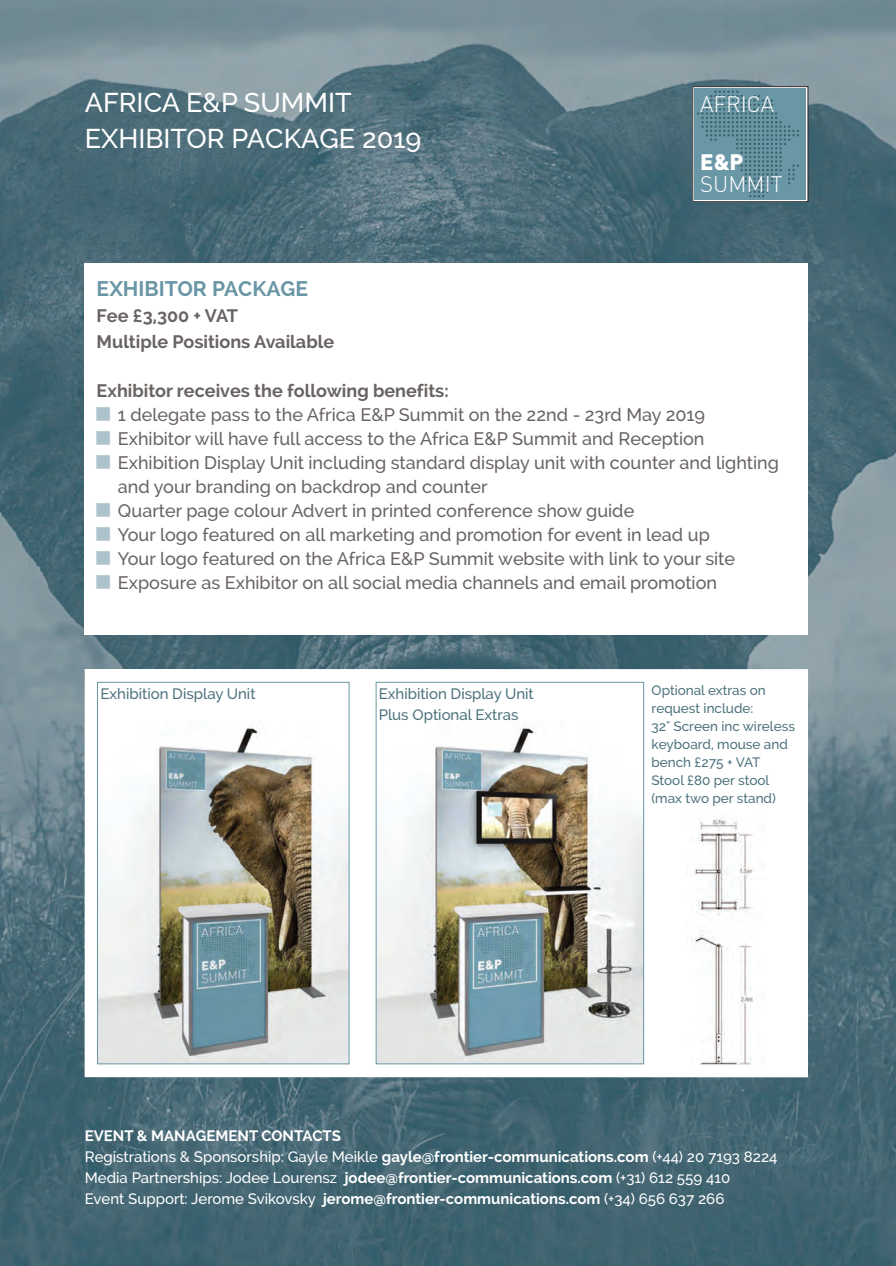
<style>
.page{position:relative;width:896px;height:1266px;background:#fff}
.page>*{position:absolute;margin:0;border:0;box-sizing:border-box;transform-origin:0 0}
.t1{font:500 27px/36px "Raleway";color:#fff}
.t2{font:300 22.2px "DIN";color:#fff}
.t3{font:900 22.2px "DIN";color:#fff}
.t4{font:700 21px "Raleway";color:#6996a5}
.t5{font:500 18px/24px "Raleway";color:#696362}
.t6{font:700 18px/25.3px "Raleway";color:#696362}
.t7{font:500 15px/21px "Raleway";color:#fff}
.t8{font:500 15px/21px "Raleway";color:#4e737e}
.t9{font:500 13.5px/18px "Raleway";color:#4e737e}
.s1{font-weight:700}
</style>
<div class="page">
<img style="left:0;top:0;width:895px;height:1266px">
<div style="left:694px;top:89px;width:111px;height:111px;background:#6a97a6"></div>
<svg style="left:697px;top:91px;width:102px;height:106px"></svg>
<div style="left:85px;top:669px;width:722px;height:408px;background:#fff"></div>
<div style="left:85px;top:264px;width:722px;height:371px;background:#fff"></div>
<img style="left:99px;top:725px;width:248px;height:337px">
<div style="left:97px;top:682px;width:252px;height:382px;border:1px solid #6996a5"></div>
<img style="left:377px;top:726px;width:265px;height:336px">
<div style="left:375px;top:682px;width:269px;height:382px;border:1px solid #6996a5"></div>
<img style="left:691px;top:818px;width:62px;height:246px">
<h1 class="t1" style="left:85px;top:84px;width:338px">AFRICA E&amp;P SUMMIT<br>EXHIBITOR PACKAGE 2019</h1>
<p class="t2" style="left:700px;top:91px;width:76px">AFRICA</p>
<p class="t3" style="left:700px;top:149px;width:45px">E&amp;P</p>
<p class="t2" style="left:700px;top:172px;width:84px">SUMMIT</p>
<p class="t4" style="left:97px;top:276px;width:213px">EXHIBITOR PACKAGE</p>
<p class="t6" style="left:97px;top:303px;width:239px">Fee £3,300 + VAT<br>Multiple Positions Available</p>
<p class="t6" style="left:97px;top:378px;width:353px">Exhibitor receives the following benefits:</p>
<p class="t5" style="left:118px;top:403px;width:662px">1 delegate pass to the Africa E&amp;P Summit on the 22nd - 23rd May 2019<br>Exhibitor will have full access to the Africa E&amp;P Summit and Reception Exhibition Display Unit including standard display unit with counter and lighting and your branding on backdrop and counter<br>Quarter page colour Advert in printed conference show guide<br>Your logo featured on all marketing and promotion for event in lead up<br>Your logo featured on the Africa E&amp;P Summit website with link to your site Exposure as Exhibitor on all social media channels and email promotion</p>
<p class="t8" style="left:100px;top:683px;width:156px">Exhibition Display Unit</p>
<p class="t8" style="left:378px;top:683px;width:156px">Exhibition Display Unit<br>Plus Optional Extras</p>
<p class="t9" style="left:651px;top:681px;width:145px">Optional extras on request include:<br>32" Screen inc wireless keyboard, mouse and bench £275 + VAT<br>Stool £80 per stool (max two per stand)</p>
<p class="t7" style="left:85px;top:1125px;width:694px"><span class="s1">EVENT &amp; MANAGEMENT CONTACTS<br></span>Registrations &amp; Sponsorship: Gayle Meikle <span class="s1">gayle@frontier-communications.com</span> (+44) 20 7193 8224<br>Media Partnerships: Jodee Lourensz <span class="s1">jodee@frontier-communications.com</span> (+31) 612 559 410<br>Event Support: Jerome Svikovsky <span class="s1">jerome@frontier-communications.com</span> (+34) 656 637 266</p>
</div>
